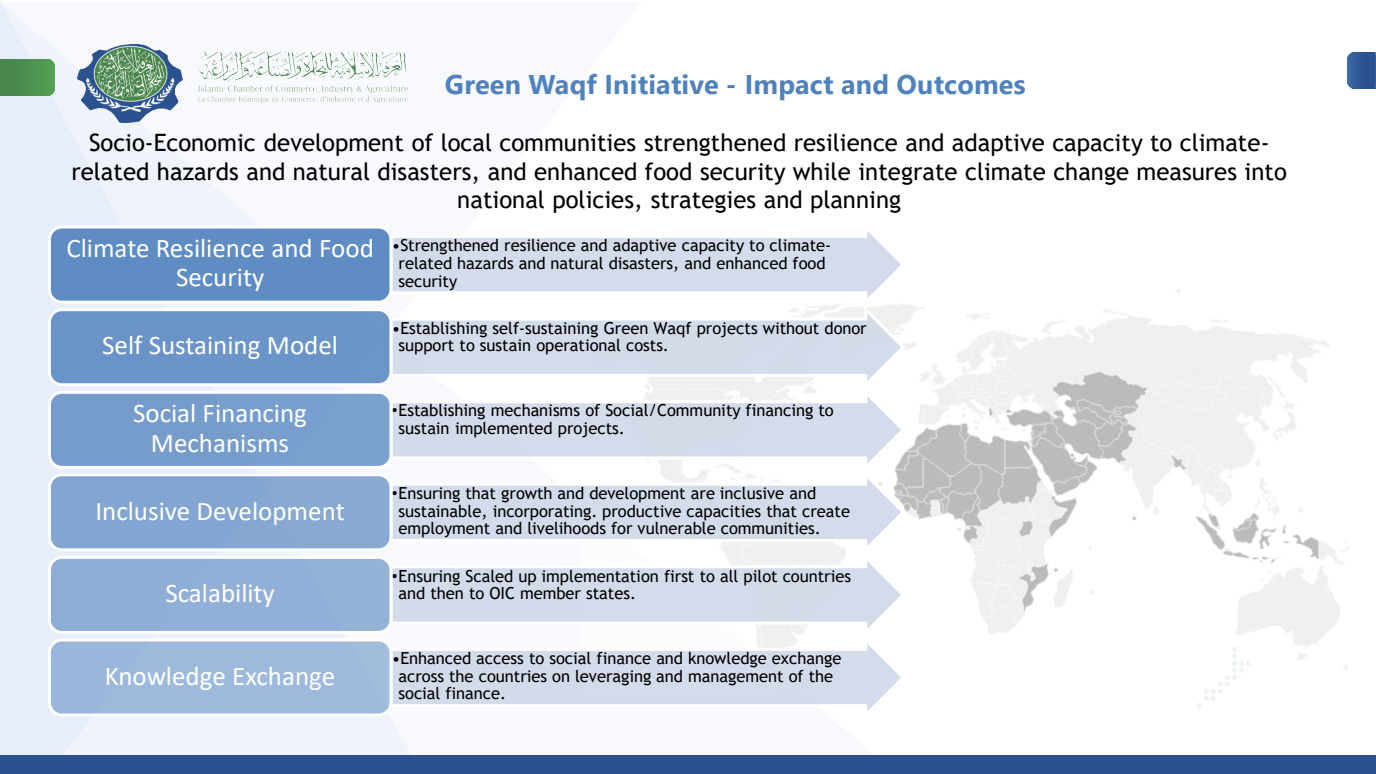
<style>
.page{position:relative;width:1376px;height:774px;background:#fff}
.page>*{position:absolute;margin:0;border:0;box-sizing:border-box;transform-origin:0 0}
.t1{font:27px/29.1px "Calibri";color:#fff;text-align:center}
.t2{font:700 27px "Segoe UI";letter-spacing:.01em;color:#4f81bd}
.t3{font:24px/28.8px "Trebuchet MS";color:#000;text-align:center}
.t4{font:16.5px/17.5px "Trebuchet MS";letter-spacing:-.005em;color:#000}
.s1{font-family:"Arial"}
</style>
<div class="page">
<div style="left:0;top:2px;width:411px;height:753px;background:#eff3fb"></div>
<img style="left:907px;top:305px;width:440px;height:364px">
<svg style="left:1224px;top:548px;width:6px;height:5px"></svg>
<svg style="left:1259px;top:569px;width:13px;height:12px"></svg>
<svg style="left:1196px;top:647px;width:55px;height:61px"></svg>
<svg style="left:1176px;top:288px;width:4px;height:5px"></svg>
<div style="left:0;top:755px;width:1375px;height:19px;background:#2b518e"></div>
<img style="left:77px;top:44px;width:106px;height:79px">
<img style="left:198px;top:51px;width:210px;height:51px">
<img style="left:0;top:60px;width:54px;height:35px">
<img style="left:1347px;top:53px;width:28px;height:35px">
<svg style="left:388px;top:220px;width:513px;height:82px"></svg>
<div style="left:49px;top:227px;width:342px;height:75px;background:#5e8cc3;border-radius:13px"></div>
<div style="left:48px;top:226px;width:344px;height:78px;border:3px solid #fff;border-radius:13px"></div>
<svg style="left:388px;top:302px;width:519px;height:83px"></svg>
<div style="left:49px;top:310px;width:342px;height:75px;background:#6b95c8;border-radius:13px"></div>
<div style="left:48px;top:308px;width:344px;height:78px;border:3px solid #fff;border-radius:13px"></div>
<svg style="left:388px;top:385px;width:519px;height:83px"></svg>
<div style="left:49px;top:392px;width:342px;height:75px;background:#769ccc;border-radius:13px"></div>
<div style="left:48px;top:391px;width:344px;height:78px;border:3px solid #fff;border-radius:13px"></div>
<svg style="left:388px;top:468px;width:519px;height:82px"></svg>
<div style="left:49px;top:475px;width:342px;height:75px;background:#82a5d1;border-radius:13px"></div>
<div style="left:48px;top:473px;width:344px;height:78px;border:3px solid #fff;border-radius:13px"></div>
<svg style="left:388px;top:550px;width:513px;height:83px"></svg>
<div style="left:49px;top:557px;width:342px;height:75px;background:#92b0d7;border-radius:13px"></div>
<div style="left:48px;top:556px;width:344px;height:78px;border:3px solid #fff;border-radius:13px"></div>
<svg style="left:388px;top:633px;width:513px;height:89px"></svg>
<div style="left:49px;top:640px;width:342px;height:75px;background:#9eb9db;border-radius:13px"></div>
<div style="left:48px;top:638px;width:344px;height:79px;border:3px solid #fff;border-radius:13px"></div>
<p class="t2" style="left:445px;top:58px;width:582px">Green Waqf Initiative - Impact and Outcomes</p>
<p class="t3" style="left:71px;top:128px;width:1217px">Socio-Economic development of local communities strengthened resilience and adaptive capacity to climate&shy;related hazards and natural disasters, and enhanced food security while integrate climate change measures into national policies, strategies and planning</p>
<p class="t1" style="left:66px;top:233px;width:309px">Climate Resilience and Food<br>Security</p>
<p class="t4" style="left:398px;top:236px;width:434px;text-indent:-7px">•Strengthened resilience and adaptive capacity to climate&shy;related hazards and natural disasters, and enhanced food security</p>
<p class="t4" style="left:392px;top:319px;width:476px">•Establishing self-sustaining Green Waqf projects without donor</p>
<p class="t1" style="left:102px;top:330px;width:237px">Self Sustaining Model</p>
<p class="t4" style="left:398px;top:336px;width:272px">support to sustain operational costs.</p>
<p class="t1" style="left:133px;top:398px;width:175px">Social Financing<br>Mechanisms</p>
<p class="t1" style="left:95px;top:495px;width:251px">Inclusive Development</p>
<p class="t4" style="left:398px;top:402px;width:437px;text-indent:-7px"><span class="s1">•</span>Establishing mechanisms of Social/Community financing to sustain implemented projects.</p>
<p class="t4" style="left:398px;top:484px;width:453px;text-indent:-7px"><span class="s1">•</span>Ensuring that growth and development are inclusive and sustainable, incorporating. productive capacities that create employment and livelihoods for vulnerable communities.</p>
<p class="t4" style="left:392px;top:567px;width:461px"><span class="s1">•</span>Ensuring Scaled up implementation first to all pilot countries</p>
<p class="t1" style="left:165px;top:578px;width:111px">Scalability</p>
<p class="t4" style="left:398px;top:584px;width:239px">and then to OIC member states.</p>
<p class="t1" style="left:105px;top:661px;width:232px">Knowledge Exchange</p>
<p class="t4" style="left:398px;top:649px;width:444px;text-indent:-7px">•Enhanced access to social finance and knowledge exchange across the countries on leveraging and management of the social finance.</p>
</div>
